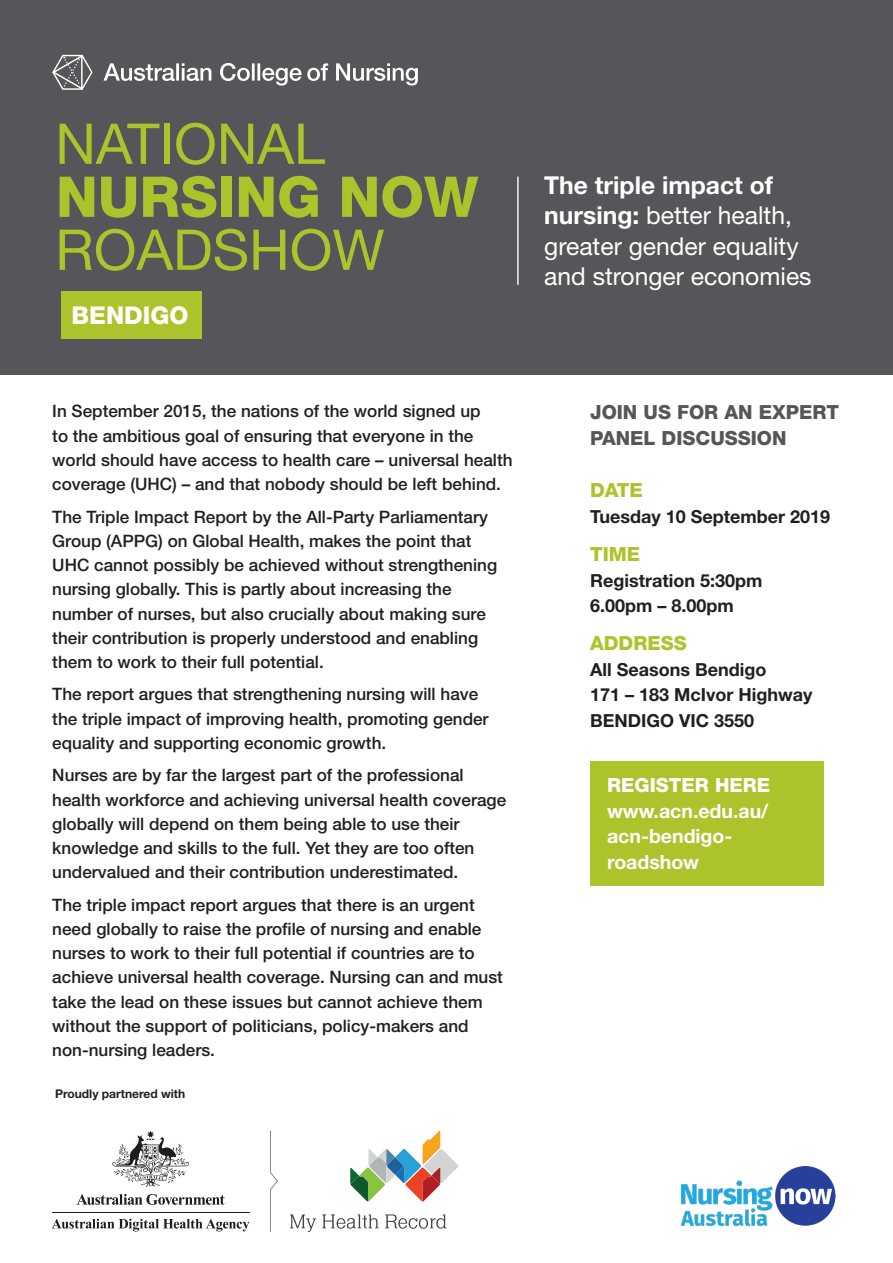
<style>
.page{position:relative;width:893px;height:1263px;background:#fff}
.page>*{position:absolute;margin:0;border:0;box-sizing:border-box;transform-origin:0 0}
.t1{font:56.25px/52.9px "Helvetica Neue LT Std";color:#acc32b}
.t2{font:24.6px/30.2px "Helvetica Neue LT Std";color:#fff}
.t3{font:800 24.45px "Helvetica Neue LT Std";color:#fff}
.t4{font:700 19.5px/25.5px "Helvetica Neue LT Std";color:#fff}
.t5{font:800 19.5px/25.5px "Helvetica Neue LT Std";color:#56565a}
.t6{font:800 19.5px "Helvetica Neue LT Std";color:#acc32b}
.t7{font:700 18px/25.5px "Helvetica Neue LT Std";color:#231f20}
.t8{font:500 17.1px/24.3px "Helvetica Neue LT Std";color:#231f20}
.t9{font:700 12px "Helvetica Neue LT Std";color:#231f20}
.s1{font-weight:800}
.s2{font-weight:700}
</style>
<div class="page">
<div style="left:590px;top:761px;width:234px;height:125px;background:#acc32b"></div>
<img style="left:681px;top:1166px;width:155px;height:61px">
<div style="left:0;top:0;width:893px;height:374px;background:#56565a"></div>
<svg style="left:52px;top:55px;width:41px;height:35px"></svg>
<svg style="left:104px;top:63px;width:314px;height:23px"></svg>
<hr style="left:517px;top:177px;width:2px;height:108px;background:#fff">
<svg style="left:270px;top:1130px;width:8px;height:102px"></svg>
<svg style="left:350px;top:1130px;width:108px;height:72px"></svg>
<svg style="left:290px;top:1214px;width:26px;height:18px"></svg>
<svg style="left:322px;top:1214px;width:57px;height:15px"></svg>
<svg style="left:385px;top:1214px;width:61px;height:15px"></svg>
<svg style="left:52px;top:1219px;width:197px;height:12px"></svg>
<svg style="left:77px;top:1194px;width:148px;height:11px"></svg>
<svg style="left:112px;top:1130px;width:77px;height:57px"></svg>
<hr style="left:52px;top:1212px;width:198px;height:1px;background:#1f1c1d">
<div style="left:61px;top:291px;width:140px;height:48px;background:#acc32b"></div>
<p class="t1" style="left:55px;top:117px;width:425px">NATIONAL<br><span class="s1">NURSING NOW<br></span>ROADSHOW</p>
<p class="t3" style="left:72px;top:301px;width:119px">BENDIGO</p>
<p class="t8" style="left:52px;top:399px;width:462px">In September 2015, the nations of the world signed up<br>to the ambitious goal of ensuring that everyone in the world should have access to health care – universal health coverage (UHC) – and that nobody should be left behind.</p>
<p class="t8" style="left:52px;top:504px;width:446px">The Triple Impact Report by the All-Party Parliamentary Group (APPG) on Global Health, makes the point that UHC cannot possibly be achieved without strengthening nursing globally. This is partly about increasing the number of nurses, but also crucially about making sure their contribution is properly understood and enabling them to work to their full potential.</p>
<p class="t8" style="left:52px;top:682px;width:438px">The report argues that strengthening nursing will have the triple impact of improving health, promoting gender equality and supporting economic growth.</p>
<p class="t8" style="left:52px;top:763px;width:455px">Nurses are by far the largest part of the professional health workforce and achieving universal health coverage globally will depend on them being able to use their knowledge and skills to the full. Yet they are too often undervalued and their contribution underestimated.</p>
<p class="t8" style="left:52px;top:892px;width:452px">The triple impact report argues that there is an urgent need globally to raise the profile of nursing and enable nurses to work to their full potential if countries are to achieve universal health coverage. Nursing can and must take the lead on these issues but cannot achieve them without the support of politicians, policy-makers and non-nursing leaders.</p>
<p class="t9" style="left:55px;top:1086px;width:132px">Proudly partnered with</p>
<p class="t2" style="left:544px;top:170px;width:269px"><span class="s2">The triple impact of nursing:</span> better health, greater gender equality and stronger economies</p>
<p class="t5" style="left:590px;top:399px;width:250px">JOIN US FOR AN EXPERT<br>PANEL DISCUSSION</p>
<p class="t6" style="left:590px;top:479px;width:54px">DATE</p>
<p class="t7" style="left:590px;top:503px;width:242px">Tuesday 10 September 2019</p>
<p class="t6" style="left:590px;top:542px;width:52px">TIME</p>
<p class="t7" style="left:590px;top:567px;width:174px">Registration 5:30pm<br>6.00pm – 8.00pm</p>
<p class="t6" style="left:590px;top:632px;width:98px">ADDRESS</p>
<p class="t7" style="left:590px;top:656px;width:224px">All Seasons Bendigo<br>171 – 183 McIvor Highway<br>BENDIGO VIC 3550</p>
<p class="t4" style="left:607px;top:772px;width:165px"><span class="s1">REGISTER HERE </span>www.acn.edu.au/ acn-bendigo&shy;roadshow</p>
</div>
